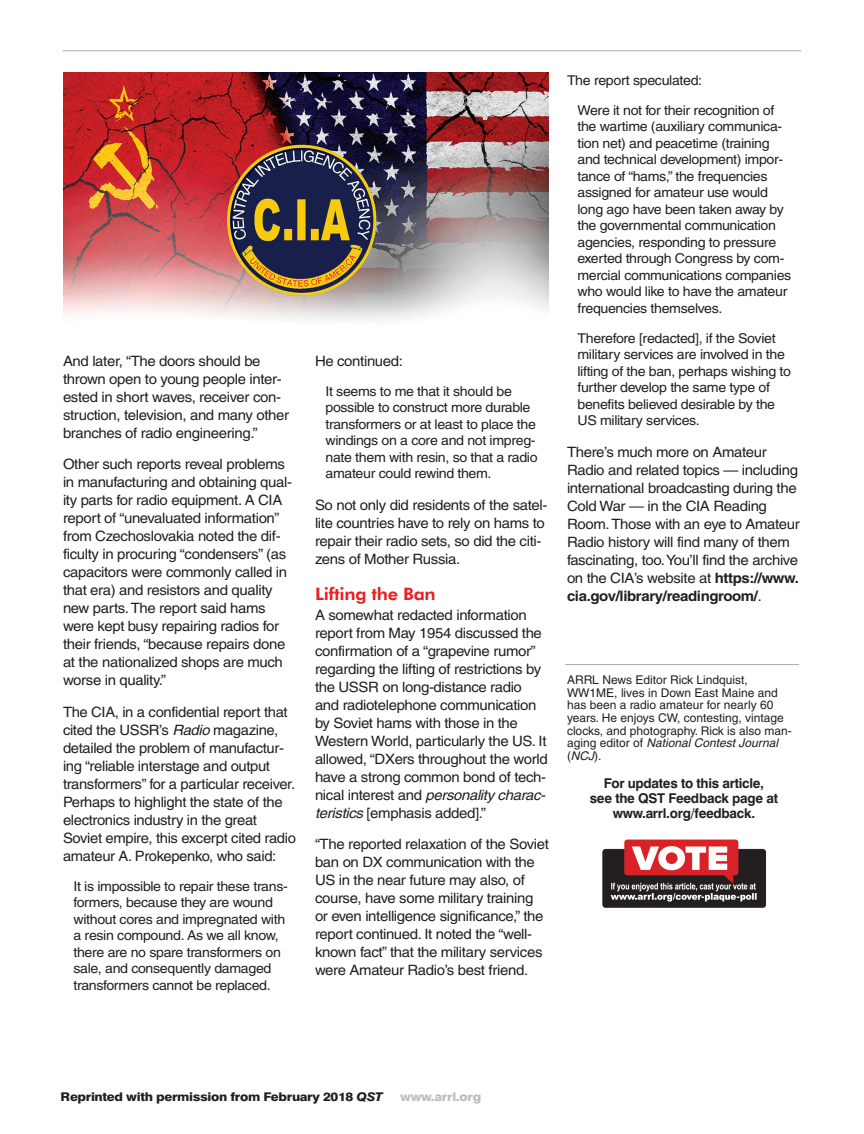
<style>
.page{position:relative;width:864px;height:1134px;background:#fff}
.page>*{position:absolute;margin:0;border:0;box-sizing:border-box;transform-origin:0 0}
.Subhead_1{font:800 17.25px "Futura BT";letter-spacing:-.015em;color:#ee1d23;scale:1.05 1}
.Body_Text{font:14.25px/18px "Helvetica";letter-spacing:-.025em;color:#231f20;scale:1.05 1}
.Body_Text-2{font:14.25px/18px "Helvetica";letter-spacing:-.025em;color:#231f20;scale:1.04 1}
.Body_Text-3{font:13.5px/16.5px "Helvetica";letter-spacing:-.025em;color:#231f20;scale:1.05 1}
.t1{font:700 13.5px/15px "Swiss 721 BT";letter-spacing:-.02em;color:#231f20;text-align:center}
.Author_s_Bio{font:12px/12.6px "Helvetica";color:#231f20}
.t2{font:800 12px "Swiss 721 BT";letter-spacing:-.025em;color:#231f20;scale:1.1 1}
.t3{font:800 12px "Swiss 721 BT";letter-spacing:-.025em;color:#bcbdc0;scale:1.1 1}
.s1{font-style:italic}
.s2{font-weight:700}
</style>
<div class="page">
<hr style="left:63px;top:50px;width:738px;height:1px;background:#a8a9ad">
<hr style="left:565px;top:664px;width:234px;height:1px;background:#a8a9ad">
<img style="left:602px;top:839px;width:165px;height:69px">
<img style="left:63px;top:73px;width:486px;height:249px">
<p class="Body_Text" style="left:63px;top:352px;width:217px">And later, “The doors should be thrown open to young people inter&shy;ested in short waves, receiver con&shy;struction, television, and many other branches of radio engineering.”</p>
<p class="Body_Text" style="left:63px;top:455px;width:220px">Other such reports reveal problems in manufacturing and obtaining qual&shy;ity parts for radio equipment. A CIA report of “unevaluated information” from Czechoslovakia noted the dif&shy;ficulty in procuring “condensers” (as capacitors were commonly called in that era) and resistors and quality new parts. The report said hams were kept busy repairing radios for their friends, “because repairs done at the nationalized shops are much worse in quality.”</p>
<p class="Body_Text-2" style="left:63px;top:703px;width:226px">The CIA, in a confidential report that cited the USSR’s <span class="s1">Radio</span> magazine, detailed the problem of manufactur&shy;ing “reliable interstage and output transformers” for a particular receiver.<br>Perhaps to highlight the state of the electronics industry in the great Soviet empire, this excerpt cited radio amateur A. Prokepenko, who said:</p>
<p class="Body_Text-3" style="left:74px;top:878px;width:206px">It is impossible to repair these trans&shy;formers, because they are wound without cores and impregnated with a resin compound. As we all know, there are no spare transformers on sale, and consequently damaged transformers cannot be replaced.</p>
<p class="Body_Text" style="left:315px;top:352px;width:85px">He continued:</p>
<p class="Body_Text-3" style="left:326px;top:383px;width:204px">It seems to me that it should be possible to construct more durable transformers or at least to place the windings on a core and not impreg&shy;nate them with resin, so that a radio amateur could rewind them.</p>
<p class="Body_Text" style="left:315px;top:496px;width:223px">So not only did residents of the satel&shy;lite countries have to rely on hams to repair their radio sets, so did the citi&shy;zens of Mother Russia.</p>
<p class="Subhead_1" style="left:315px;top:584px;width:117px">Lifting the Ban</p>
<p class="Body_Text" style="left:315px;top:606px;width:223px">A somewhat redacted information report from May 1954 discussed the confirmation of a “grapevine rumor” regarding the lifting of restrictions by the USSR on long-distance radio and radiotelephone communication by Soviet hams with those in the Western World, particularly the US. It allowed, “DXers throughout the world have a strong common bond of tech&shy;nical interest and <span class="s1">personality charac&shy;teristics</span> [emphasis added].”</p>
<p class="Body_Text" style="left:315px;top:835px;width:224px">“The reported relaxation of the Soviet ban on DX communication with the US in the near future may also, of course, have some military training or even intelligence significance,” the report continued. It noted the “well&shy;known fact” that the military services were Amateur Radio’s best friend.</p>
<p class="Body_Text-3" style="left:567px;top:72px;width:130px">The report speculated:</p>
<p class="Body_Text-3" style="left:578px;top:102px;width:205px">Were it not for their recognition of the wartime (auxiliary communica&shy;tion net) and peacetime (training and technical development) impor&shy;tance of “hams,” the frequencies assigned for amateur use would long ago have been taken away by the governmental communication agencies, responding to pressure exerted through Congress by com&shy;mercial communications companies who would like to have the amateur frequencies themselves.</p>
<p class="Body_Text-3" style="left:578px;top:330px;width:205px">Therefore [redacted], if the Soviet military services are involved in the lifting of the ban, perhaps wishing to further develop the same type of benefits believed desirable by the US military services.</p>
<p class="Body_Text" style="left:567px;top:443px;width:223px">There’s much more on Amateur Radio and related topics — including international broadcasting during the Cold War — in the CIA Reading Room. Those with an eye to Amateur Radio history will find many of them fascinating, too. You’ll find the archive on the CIA’s website at <span class="s2">https://www. cia.gov/library/readingroom/</span>.</p>
<p class="Author_s_Bio" style="left:567px;top:674px;width:226px">ARRL News Editor Rick Lindquist, WW1ME, lives in Down East Maine and has been a radio amateur for nearly 60 years. He enjoys CW, contesting, vintage clocks, and photography. Rick is also man&shy;aging editor of <span class="s1">National Contest Journal </span>(<span class="s1">NCJ</span>).</p>
<p class="t1" style="left:590px;top:776px;width:190px">For updates to this article,<br>see the QST Feedback page at www.arrl.org/feedback.</p>
<p class="t2" style="left:61px;top:1089px;width:294px">Reprinted with permission from February 2018 <span class="s1">QST</span></p>
<p class="t3" style="left:400px;top:1089px;width:75px">www.arrl.org</p>
</div>
